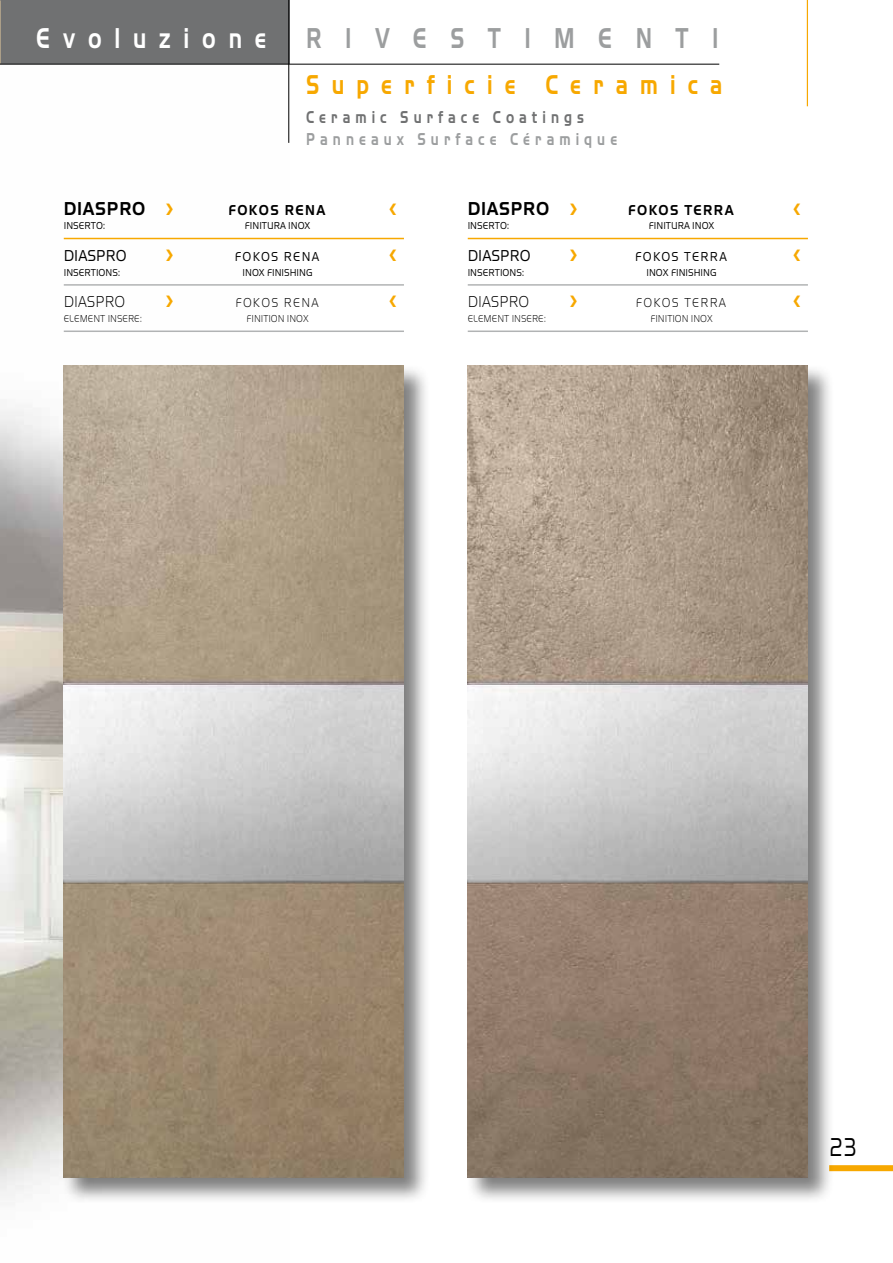
<style>
.page{position:relative;width:893px;height:1263px;background:#fff}
.page>*{position:absolute;margin:0;border:0;box-sizing:border-box;transform-origin:0 0}
.t1{font:700 30px "Handel Gothic ITC Std";letter-spacing:1.04em;color:#9c9e9f;scale:.75 1}
.t2{font:700 30px "Handel Gothic ITC Std";letter-spacing:.57em;color:#fff;scale:.75 1}
.t3{font:700 28.5px "Handel Gothic ITC Std";letter-spacing:.57em;color:#f7a800;scale:.75 1}
.t4{font:27px "Handel Gothic ITC Std";color:#000;scale:.75 1}
.t5{font:700 19.5px "Handel Gothic ITC Std";letter-spacing:.04em;color:#000;scale:.9 1}
.t6{font:700 18px "Handel Gothic ITC Std";letter-spacing:.375em;color:#9c9e9f;scale:.75 1}
.t7{font:700 18px "Handel Gothic ITC Std";letter-spacing:.375em;color:#707172;scale:.75 1}
.t8{font:16.5px "Handel Gothic ITC Std";color:#000;scale:.9 1}
.t9{font:300 16.5px "Handel Gothic ITC Com";color:#000;scale:.9 1}
.t10{font:700 15px "Handel Gothic ITC Std";letter-spacing:.1em;color:#000;scale:.9 1}
.t11{font:13.5px "Handel Gothic ITC Std";letter-spacing:.1em;color:#000;scale:.9 1}
.t12{font:300 13.5px "Handel Gothic ITC Com";letter-spacing:.1em;color:#000;scale:.9 1}
.t13{font:10.5px "Handel Gothic ITC Std";color:#000;scale:.9 1}
.t14{font:300 10.5px "Handel Gothic ITC Com";color:#000;scale:.9 1}
</style>
<div class="page">
<img style="left:0;top:237px;width:289px;height:961px">
<div style="left:0;top:0;width:289px;height:64px;background:#707172"></div>
<hr style="left:807px;top:0;width:1px;height:106px;background:#f7a800">
<hr style="left:288px;top:0;width:1px;height:143px;background:#000">
<div style="left:829px;top:1165px;width:64px;height:6px;background:#f7a800"></div>
<hr style="left:0;top:64px;width:719px;height:1px;background:#000">
<div style="left:465px;top:363px;width:369px;height:841px;background:#000;opacity:.5"></div>
<img style="left:468px;top:366px;width:340px;height:812px">
<hr style="left:468px;top:238px;width:340px;height:1px;background:#f7a800">
<hr style="left:468px;top:284px;width:340px;height:2px;background:#b1b3b4">
<hr style="left:468px;top:330px;width:340px;height:2px;background:#b1b3b4">
<div style="left:61px;top:363px;width:369px;height:841px;background:#000;opacity:.5"></div>
<img style="left:64px;top:366px;width:340px;height:812px">
<hr style="left:64px;top:238px;width:340px;height:1px;background:#f7a800">
<hr style="left:64px;top:284px;width:340px;height:2px;background:#b1b3b4">
<hr style="left:64px;top:330px;width:340px;height:2px;background:#b1b3b4">
<svg style="left:166px;top:250px;width:7px;height:11px"></svg>
<svg style="left:166px;top:296px;width:7px;height:11px"></svg>
<h1 class="t2" style="left:36px;top:21px;width:309px">Evoluzione</h1>
<h1 class="t1" style="left:306px;top:21px;width:551px">RIVESTIMENTI</h1>
<h2 class="t3" style="left:306px;top:68px;width:557px">Superficie Ceramica</h2>
<h3 class="t7" style="left:306px;top:107px;width:372px">Ceramic Surface Coatings</h3>
<h3 class="t6" style="left:306px;top:128px;width:416px">Panneaux Surface Céramique</h3>
<h3 class="t5" style="left:64px;top:197px;width:92px">DIASPRO</h3>
<h3 class="t10" style="left:228px;top:201px;width:109px">FOKOS RENA</h3>
<p class="t13" style="left:64px;top:220px;width:48px">INSERTO:</p>
<p class="t13" style="left:245px;top:220px;width:74px">FINITURA INOX</p>
<h3 class="t8" style="left:64px;top:246px;width:71px">DIASPRO</h3>
<p class="t11" style="left:235px;top:249px;width:95px">FOKOS RENA</p>
<p class="t13" style="left:64px;top:266px;width:65px">INSERTIONS:</p>
<p class="t13" style="left:243px;top:266px;width:79px">INOX FINISHING</p>
<h3 class="t9" style="left:64px;top:293px;width:70px">DIASPRO</h3>
<p class="t12" style="left:235px;top:296px;width:94px">FOKOS RENA</p>
<p class="t14" style="left:64px;top:313px;width:89px">ELEMENT INSERE:</p>
<p class="t14" style="left:246px;top:313px;width:71px">FINITION INOX</p>
<h3 class="t5" style="left:468px;top:197px;width:92px">DIASPRO</h3>
<h3 class="t10" style="left:628px;top:201px;width:119px">FOKOS TERRA</h3>
<p class="t13" style="left:468px;top:220px;width:48px">INSERTO:</p>
<p class="t13" style="left:649px;top:220px;width:74px">FINITURA INOX</p>
<h3 class="t8" style="left:468px;top:246px;width:71px">DIASPRO</h3>
<p class="t11" style="left:635px;top:249px;width:103px">FOKOS TERRA</p>
<p class="t13" style="left:468px;top:266px;width:65px">INSERTIONS:</p>
<p class="t13" style="left:646px;top:266px;width:79px">INOX FINISHING</p>
<h3 class="t9" style="left:468px;top:293px;width:70px">DIASPRO</h3>
<p class="t12" style="left:636px;top:296px;width:102px">FOKOS TERRA</p>
<p class="t14" style="left:468px;top:313px;width:89px">ELEMENT INSERE:</p>
<p class="t14" style="left:650px;top:313px;width:71px">FINITION INOX</p>
<h3 class="t4" style="left:829px;top:1132px;width:39px">23</h3>
</div>
